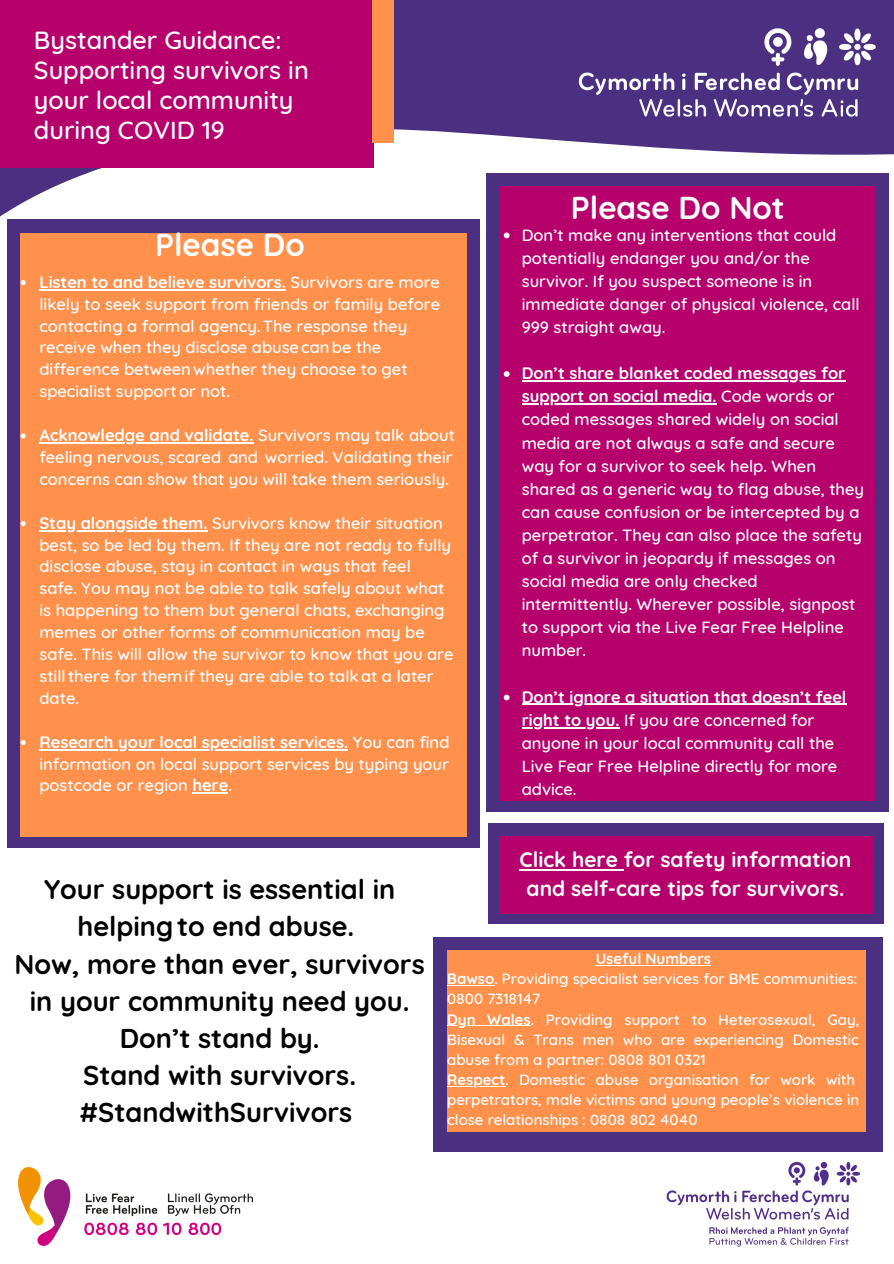
<style>
.page{position:relative;width:894px;height:1264px;background:#fff}
.page>*{position:absolute;margin:0;border:0;box-sizing:border-box;transform-origin:0 0}
.t1{font:700 31.5px "Quicksand";color:#fff}
.t2{font:700 27.15px/37px "Quicksand";color:#000;text-align:center}
.t3{font:500 25.2px/30px "Quicksand";color:#fff}
.t4{font:700 21px/29px "Quicksand";color:#fff;text-align:center}
.t5{font:500 16.5px/23.1px "Quicksand";color:#fff}
.t6{font:700 16.5px "Quicksand";color:#fff}
.t7{font:500 15px/20.1px "Quicksand";color:#fff}
.s1{font-weight:700}
.s2{font-weight:500}
</style>
<div class="page">
<svg style="left:0;top:0;width:893px;height:462px;fill:#4b2f80"></svg>
<div style="left:486px;top:173px;width:402px;height:638px;background:#4b2f80"></div>
<div style="left:500px;top:186px;width:374px;height:614px;background:#b6006c"></div>
<svg style="left:503px;top:232px;width:6px;height:6px"></svg>
<svg style="left:503px;top:371px;width:6px;height:6px"></svg>
<hr style="left:521px;top:380px;width:324px;height:1px;background:#fff">
<hr style="left:521px;top:403px;width:195px;height:1px;background:#fff">
<svg style="left:503px;top:694px;width:6px;height:6px"></svg>
<hr style="left:521px;top:704px;width:325px;height:1px;background:#fff">
<hr style="left:521px;top:727px;width:98px;height:1px;background:#fff">
<img style="left:575px;top:25px;width:302px;height:97px">
<div style="left:0;top:0;width:373px;height:168px;background:#b6006c"></div>
<div style="left:373px;top:0;width:21px;height:142px;background:#ff914d"></div>
<img style="left:666px;top:1162px;width:193px;height:83px">
<img style="left:19px;top:1167px;width:234px;height:78px">
<div style="left:432px;top:937px;width:450px;height:215px;background:#4b2f80"></div>
<div style="left:447px;top:950px;width:418px;height:182px;background:#ff914d"></div>
<hr style="left:595px;top:965px;width:115px;height:1px;background:#fff">
<hr style="left:447px;top:985px;width:47px;height:1px;background:#fff">
<hr style="left:447px;top:1025px;width:83px;height:1px;background:#fff">
<hr style="left:447px;top:1085px;width:58px;height:1px;background:#fff">
<div style="left:7px;top:219px;width:472px;height:628px;background:#4b2f80"></div>
<div style="left:20px;top:233px;width:447px;height:604px;background:#ff914d"></div>
<svg style="left:21px;top:280px;width:5px;height:5px"></svg>
<hr style="left:39px;top:289px;width:247px;height:1px;background:#fff">
<svg style="left:21px;top:433px;width:5px;height:5px"></svg>
<hr style="left:39px;top:442px;width:214px;height:1px;background:#fff">
<svg style="left:21px;top:521px;width:5px;height:5px"></svg>
<hr style="left:39px;top:530px;width:168px;height:1px;background:#fff">
<svg style="left:21px;top:740px;width:5px;height:5px"></svg>
<hr style="left:39px;top:749px;width:309px;height:1px;background:#fff">
<hr style="left:192px;top:792px;width:36px;height:2px;background:#fff">
<div style="left:487px;top:823px;width:395px;height:101px;background:#4b2f80"></div>
<div style="left:499px;top:835px;width:374px;height:78px;background:#b6006c"></div>
<hr style="left:519px;top:868px;width:104px;height:2px;background:#fff">
<h3 class="t3" style="left:34px;top:25px;width:276px">Bystander Guidance:<br>Supporting survivors in your local community during COVID 19</h3>
<h1 class="t1" style="left:155px;top:225px;width:151px">Please Do</h1>
<p class="t5" style="left:39px;top:270px;width:402px;line-height:21.9px"><span class="s1">Listen to and believe survivors.</span> Survivors are more likely to seek support from friends or family before contacting a formal agency.The response they receive when they disclose abusecanbe the</p>
<p class="t5" style="left:39px;top:358px;width:369px;line-height:21.9px">difference betweenwhether they choose to get specialist supportor not.</p>
<p class="t5" style="left:39px;top:424px;width:417px;line-height:21.9px"><span class="s1">Acknowledge and validate.</span> Survivors may talk about feeling nervous, scared and worried. Validating their concerns can show that you will take them seriously.</p>
<p class="t5" style="left:39px;top:511px;width:415px;line-height:21.9px"><span class="s1">Stay alongside them.</span> Survivors know their situation best, so be led by them. If they are not ready to fully disclose abuse, stay in contact in ways that feel<br>safe. You may not be able to talk safely about what is happening to them but general chats, exchanging memes or other forms of communication may be safe. This will allow the survivor to know that you are stillthere for themif they are able to talkat a later date.</p>
<p class="t6" style="left:39px;top:731px;width:411px">Research your local specialist services. <span class="s2">You can find</span></p>
<p class="t5" style="left:39px;top:752px;width:411px;line-height:21.9px">information on local support services by typing your postcode or region <span class="s1">here</span>.</p>
<h1 class="t1" style="left:570px;top:187px;width:215px">Please Do Not</h1>
<p class="t5" style="left:521px;top:223px;width:339px">Don’t make any interventions that could potentially endanger you and/or the survivor. If you suspect someone is in immediate danger of physical violence, call 999 straight away.</p>
<p class="t5" style="left:521px;top:361px;width:344px"><span class="s1">Don’t share blanket coded messages for support on social media.</span> Code words or coded messages shared widely on social media are not always a safe and secure way for a survivor to seek help. When shared as a generic way to flag abuse, they can cause confusion or be intercepted by a perpetrator. They can also place the safety</p>
<p class="t5" style="left:521px;top:546px;width:335px">of a survivor in jeopardy if messages on social media are only checked intermittently. Wherever possible, signpost to support via the Live Fear Free Helpline number.</p>
<p class="t5" style="left:521px;top:685px;width:326px"><span class="s1">Don’t ignore a situation that doesn’t feel right to you.</span> If you are concerned for anyone in your local community call the Live Fear Free Helpline directly for more advice.</p>
<h2 class="t2" style="left:15px;top:870px;width:411px">Your support is essential in helpingto end abuse.<br>Now, more than ever, survivors in your community need you.<br>Don’t stand by.<br>Stand with survivors. #StandwithSurvivors</h2>
<p class="t4" style="left:519px;top:844px;width:333px">Click here for safety information and self-care tips for survivors.</p>
<p class="t7" style="left:447px;top:948px;width:413px;text-indent:148px"><span class="s1">Useful Numbers<br>Bawso</span>. Providing specialist services for BME communities:<br>0800 7318147<br><span class="s1">Dyn Wales</span>. Providing support to Heterosexual, Gay, Bisexual &amp; Trans men who are experiencing Domestic abuse from a partner: 0808 801 0321<br><span class="s1">Respect</span>. Domestic abuse organisation for work with perpetrators, male victims and young people’s violence in close relationships : 0808 802 4040</p>
</div>
